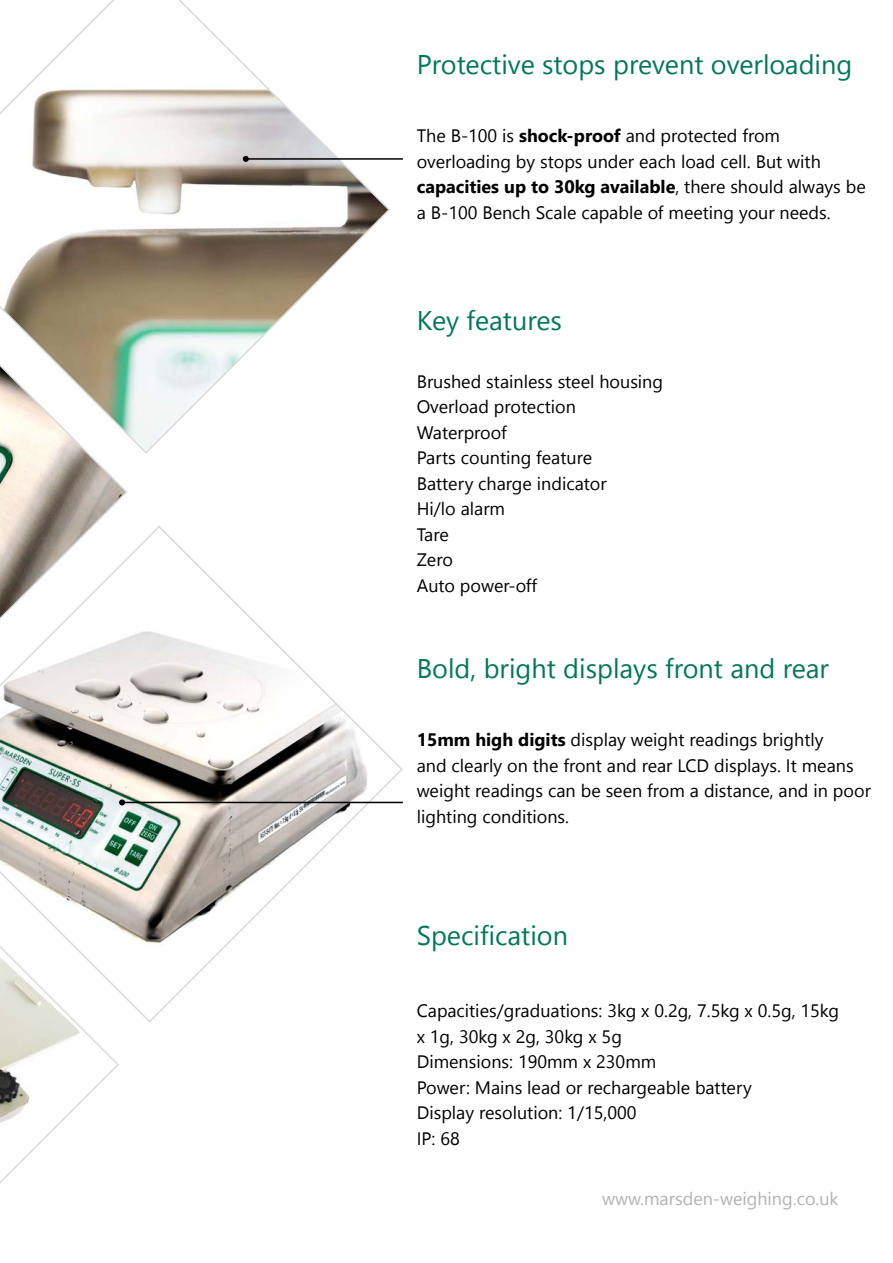
<style>
.page{position:relative;width:893px;height:1263px;background:#fff}
.page>*{position:absolute;margin:0;border:0;box-sizing:border-box;transform-origin:0 0}
.t1{font:27px "Leelawadee UI";color:#007859}
.t2{font:18px/25.5px "Leelawadee UI";color:#000}
.t3{font:18px "Leelawadee UI";color:#b3b2b2}
.s1{font-weight:700}
</style>
<div class="page">
<svg style="left:0;top:1024px;width:119px;height:160px"></svg>
<svg style="left:0;top:455px;width:127px;height:69px;background:#c6beb4"></svg>
<svg style="left:0;top:524px;width:403px;height:500px"></svg>
<svg style="left:0;top:0;width:390px;height:455px"></svg>
<hr style="left:246px;top:158px;width:157px;height:2px;background:#000">
<svg style="left:243px;top:156px;width:6px;height:6px"></svg>
<hr style="left:122px;top:802px;width:281px;height:1px;background:#000">
<svg style="left:119px;top:799px;width:6px;height:6px"></svg>
<h1 class="t1" style="left:417px;top:45px;width:437px">Protective stops prevent overloading</h1>
<p class="t2" style="left:417px;top:122px;width:451px">The B-100 is <span class="s1">shock-proof</span> and protected from overloading by stops under each load cell. But with <span class="s1">capacities up to 30kg available</span>, there should always be a B-100 Bench Scale capable of meeting your needs.</p>
<h1 class="t1" style="left:417px;top:302px;width:147px">Key features</h1>
<p class="t2" style="left:417px;top:368px;width:248px">Brushed stainless steel housing<br>Overload protection<br>Waterproof<br>Parts counting feature<br>Battery charge indicator<br>Hi/lo alarm<br>Tare<br>Zero<br>Auto power-off</p>
<h1 class="t1" style="left:417px;top:649px;width:414px">Bold, bright displays front and rear</h1>
<p class="t2" style="left:417px;top:726px;width:456px"><span class="s1">15mm high digits</span> display weight readings brightly<br>and clearly on the front and rear LCD displays. It means weight readings can be seen from a distance, and in poor lighting conditions.</p>
<h1 class="t1" style="left:417px;top:916px;width:153px">Specification</h1>
<p class="t2" style="left:417px;top:997px;width:424px">Capacities/graduations: 3kg x 0.2g, 7.5kg x 0.5g, 15kg x 1g, 30kg x 2g, 30kg x 5g<br>Dimensions: 190mm x 230mm<br>Power: Mains lead or rechargeable battery<br>Display resolution: 1/15,000<br>IP: 68</p>
<p class="t3" style="left:602px;top:1186px;width:238px">www.marsden-weighing.co.uk</p>
</div>
